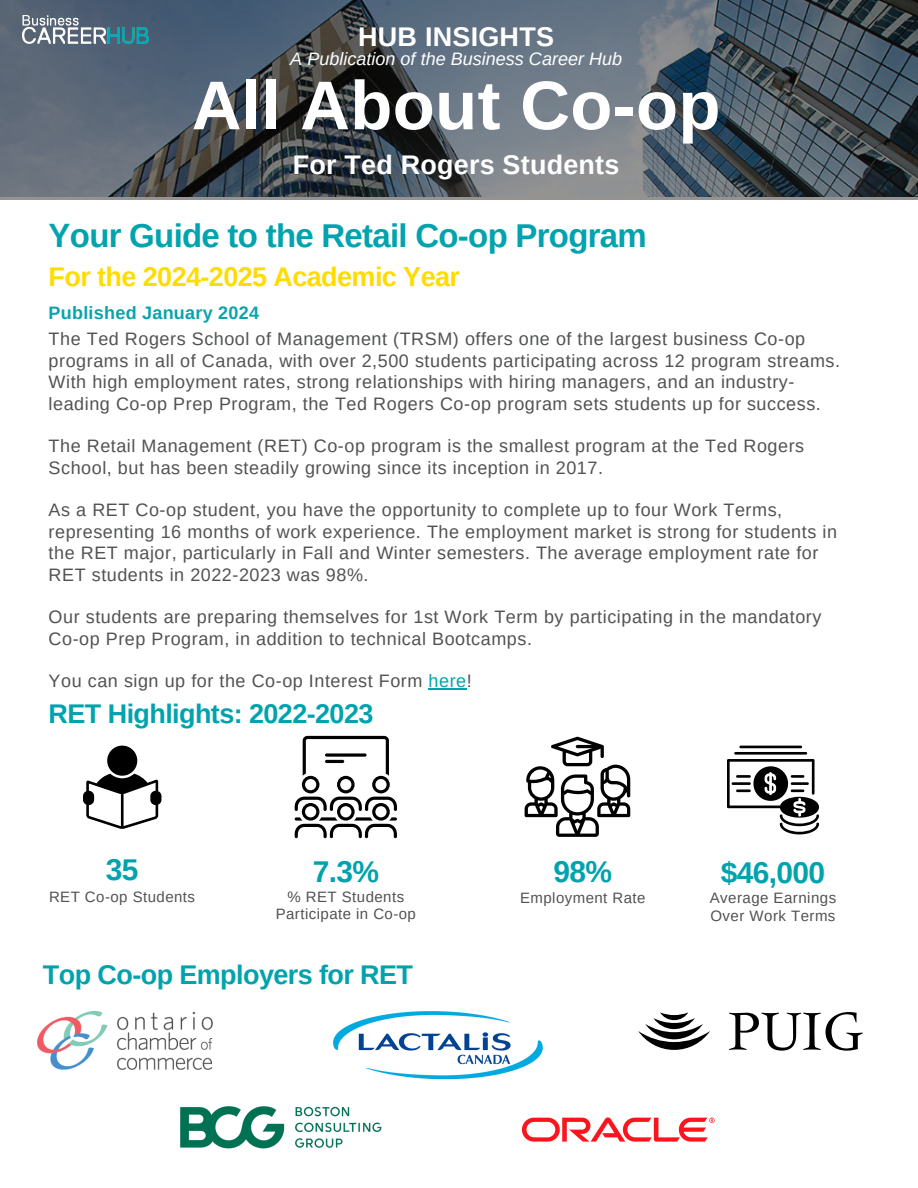
<style>
.page{position:relative;width:918px;height:1188px;background:#fff}
.page>*{position:absolute;margin:0;border:0;box-sizing:border-box;transform-origin:0 0}
.t1{font:700 69px "Arimo";letter-spacing:.005em;color:#fff}
.t2{font:700 33px "Arimo";letter-spacing:-.02em;color:#01a3ae}
.t3{font:700 30px "Arimo";letter-spacing:-.02em;color:#00a3ad}
.t4{font:700 27px "Arimo";letter-spacing:-.02em;color:#00a3ad}
.t5{font:700 27px "Arimo";letter-spacing:.01em;color:#fff}
.t6{font:700 27px "Arimo";letter-spacing:-.02em;color:#ffdc00}
.t7{font:18px/21.3px "Arimo";letter-spacing:.03em;color:#515254}
.t8{font:italic 18px "Arimo";color:#fff}
.t9{font:700 18px "Arimo";letter-spacing:.015em;color:#09a3ae}
.t10{font:15px/16.8px "Arimo";letter-spacing:.03em;color:#515254;text-align:center}
.s1{color:#00a3ad}
</style>
<div class="page">
<svg style="left:0;top:0;width:918px;height:199px;background:#515d67"></svg>
<img style="left:23px;top:15px;width:126px;height:28px">
<svg style="left:525px;top:737px;width:105px;height:100px"></svg>
<svg style="left:83px;top:746px;width:78px;height:83px"></svg>
<svg style="left:295px;top:736px;width:102px;height:102px"></svg>
<svg style="left:727px;top:746px;width:92px;height:88px"></svg>
<img style="left:37px;top:1011px;width:176px;height:59px">
<img style="left:180px;top:1106px;width:202px;height:43px">
<img style="left:333px;top:1011px;width:210px;height:69px">
<img style="left:521px;top:1117px;width:194px;height:25px">
<svg style="left:729px;top:1012px;width:134px;height:39px"></svg>
<svg style="left:638px;top:1012px;width:72px;height:38px"></svg>
<hr style="left:429px;top:689px;width:38px;height:1px;background:#00a3ad">
<p class="t5" style="left:358px;top:22px;width:197px">HUB INSIGHTS</p>
<p class="t8" style="left:290px;top:49px;width:333px">A Publication of the Business Career Hub</p>
<p class="t1" style="left:192px;top:67px;width:530px">All About Co-op</p>
<p class="t5" style="left:293px;top:150px;width:328px">For Ted Rogers Students</p>
<h2 class="t2" style="left:49px;top:217px;width:600px">Your Guide to the Retail Co-op Program</h2>
<h2 class="t6" style="left:49px;top:261px;width:413px">For the 2024-2025 Academic Year</h2>
<p class="t9" style="left:49px;top:302px;width:212px">Published January 2024</p>
<h4 class="t7" style="left:49px;top:329px;width:793px">The Ted Rogers School of Management (TRSM) offers one of the largest business Co-op programs in all of Canada, with over 2,500 students participating across 12 program streams.<br>With high employment rates, strong relationships with hiring managers, and an industry&shy;leading Co-op Prep Program, the Ted Rogers Co-op program sets students up for success.</h4>
<h4 class="t7" style="left:49px;top:435px;width:757px">The Retail Management (RET) Co-op program is the smallest program at the Ted Rogers<br>School, but has been steadily growing since its inception in 2017.</h4>
<h4 class="t7" style="left:49px;top:500px;width:790px">As a RET Co-op student, you have the opportunity to complete up to four Work Terms, representing 16 months of work experience. The employment market is strong for students in the RET major, particularly in Fall and Winter semesters. The average employment rate for RET students in 2022-2023 was 98%.</h4>
<h4 class="t7" style="left:49px;top:606px;width:774px">Our students are preparing themselves for 1st Work Term by participating in the mandatory<br>Co-op Prep Program, in addition to technical Bootcamps.</h4>
<h4 class="t7" style="left:49px;top:671px;width:425px">You can sign up for the Co-op Interest Form <span class="s1">here</span>!</h4>
<p class="t4" style="left:49px;top:698px;width:326px">RET Highlights: 2022-2023</p>
<h1 class="t3" style="left:106px;top:853px;width:34px">35</h1>
<p class="t3" style="left:313px;top:854px;width:68px">7.3%</p>
<h1 class="t10" style="left:276px;top:888px;width:142px">% RET Students<br>Participate in Co-op</h1>
<p class="t3" style="left:553px;top:854px;width:60px">98%</p>
<p class="t10" style="left:49px;top:888px;width:147px">RET Co-op Students</p>
<p class="t10" style="left:520px;top:889px;width:127px">Employment Rate</p>
<p class="t4" style="left:43px;top:959px;width:372px">Top Co-op Employers for RET</p>
<p class="t3" style="left:721px;top:856px;width:106px">$46,000</p>
<h1 class="t10" style="left:710px;top:889px;width:128px;line-height:18px;text-align:left">Average Earnings<br>Over Work Terms</h1>
</div>
